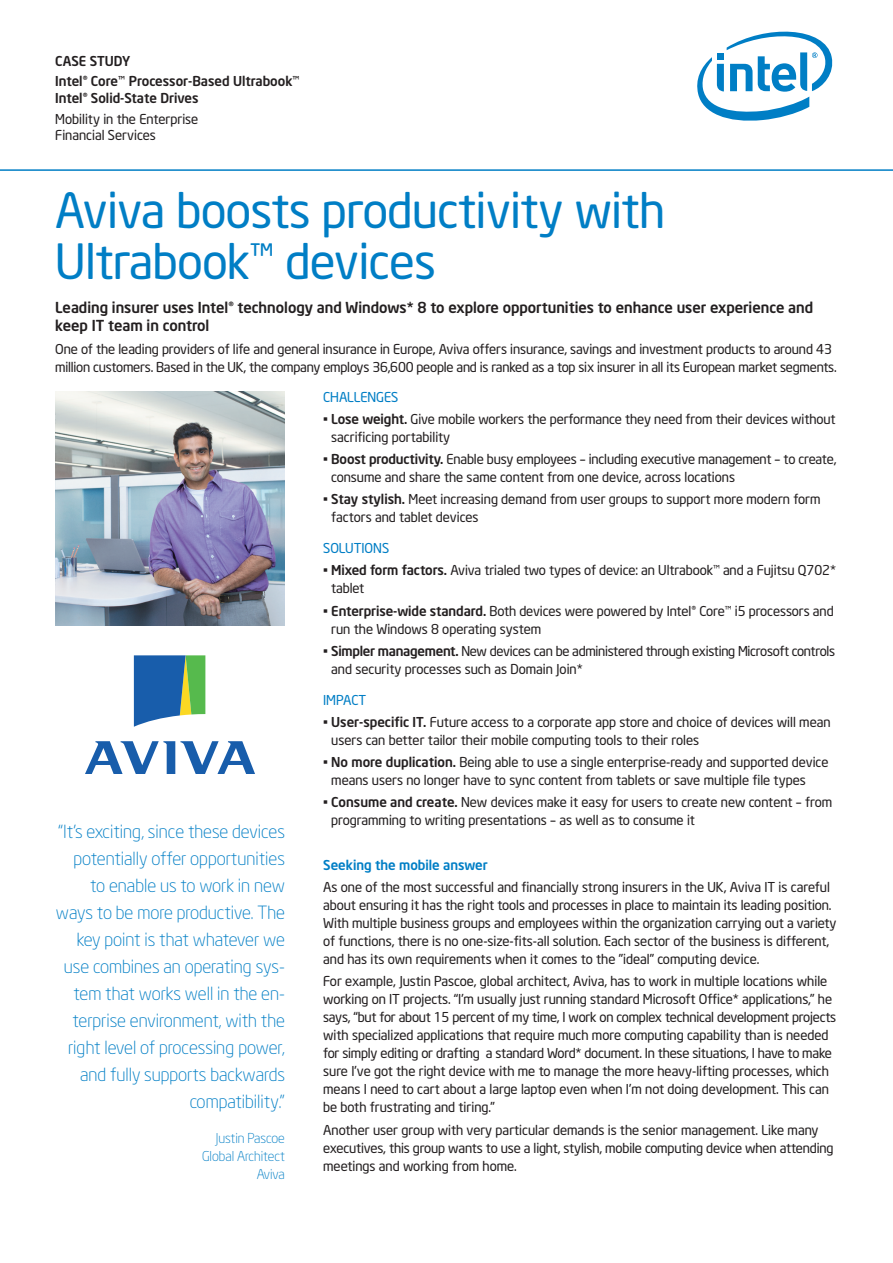
<style>
.page{position:relative;width:893px;height:1263px;background:#fff}
.page>*{position:absolute;margin:0;border:0;box-sizing:border-box;transform-origin:0 0}
.t1{font:48px/51px "Neo Sans Intel";letter-spacing:-.005em;color:#007ec5}
.t2{font:300 18px/27px "Neo Sans Intel";color:#007ec5;text-align:right}
.t3{font:500 15px/18px "Neo Sans Intel";color:#231f20}
.t4{font:13.5px/18px "Neo Sans Intel";letter-spacing:-.005em;color:#231f20}
.t5{font:500 13.5px/20.7px "Neo Sans Intel";color:#231f20}
.t6{font:300 13.5px/18px "Neo Sans Intel";color:#007ec5;text-align:right}
.t7{font:13.5px "Neo Sans Intel";color:#007ec5}
.t8{font:500 13.5px "Neo Sans Intel";color:#007ec5}
.s1{font-weight:500}
</style>
<div class="page">
<svg style="left:697px;top:31px;width:136px;height:90px"></svg>
<hr style="left:0;top:169px;width:892px;height:2px;background:#007ec5">
<img style="left:55px;top:391px;width:230px;height:234px">
<svg style="left:134px;top:655px;width:71px;height:72px;background:#518c9b"></svg>
<svg style="left:85px;top:741px;width:170px;height:33px"></svg>
<p class="t5" style="left:55px;top:50px;width:249px">CASE STUDY<br>Intel®Core™Processor-Based Ultrabook™</p>
<p class="t5" style="left:55px;top:87px;width:145px">Intel®Solid-State Drives</p>
<p class="t4" style="left:55px;top:110px;width:145px;line-height:16.5px">Mobility in the Enterprise<br>Financial Services</p>
<h1 class="t1" style="left:55px;top:184px;width:611px">Aviva boosts productivity with<br>Ultrabook™ devices</h1>
<p class="t3" style="left:55px;top:298px;width:759px">Leading insurer uses Intel®technology and Windows* 8 to explore opportunities to enhance user experience and keep IT team in control</p>
<p class="t4" style="left:55px;top:339px;width:783px">One of the leading providers of life and general insurance in Europe, Aviva offers insurance, savings and investment products to around 43 million customers. Based in the UK, the company employs 36,600 people and is ranked as a top six insurer in all its European market segments.</p>
<p class="t2" style="left:56px;top:818px;width:230px">“It’s exciting, since these devices potentially offer opportunities to enable us to work in new ways to be more productive. The key point is that whatever we use combines an operating sys&shy;tem that works well in the en&shy;terprise environment, with the right level of processing power, and fully supports backwards compatibility.”</p>
<p class="t6" style="left:202px;top:1129px;width:84px">Justin Pascoe<br>Global Architect<br>Aviva</p>
<p class="t7" style="left:323px;top:388px;width:77px">CHALLENGES</p>
<p class="t4" style="left:331px;top:410px;width:506px;text-indent:-8px">• <span class="s1">Lose weight.</span> Give mobile workers the performance they need from their devices without sacrificing portability</p>
<p class="t4" style="left:331px;top:450px;width:507px;text-indent:-8px">• <span class="s1">Boost productivity.</span> Enable busy employees – including executive management – to create, consume and share the same content from one device, across locations</p>
<p class="t4" style="left:331px;top:490px;width:491px;text-indent:-8px">• <span class="s1">Stay stylish.</span> Meet increasing demand from user groups to support more modern form factors and tablet devices</p>
<p class="t7" style="left:323px;top:540px;width:67px">SOLUTIONS</p>
<p class="t4" style="left:331px;top:561px;width:506px;text-indent:-8px">• <span class="s1">Mixed form factors.</span> Aviva trialed two types of device: an Ultrabook™ and a Fujitsu Q702* tablet</p>
<p class="t4" style="left:331px;top:601px;width:504px;text-indent:-8px">• <span class="s1">Enterprise-wide standard.</span> Both devices were powered by Intel® Core™ i5 processors and run the Windows 8 operating system</p>
<p class="t4" style="left:331px;top:642px;width:505px;text-indent:-8px">• <span class="s1">Simpler management.</span> New devices can be administered through existing Microsoft controls and security processes such as Domain Join*</p>
<p class="t7" style="left:323px;top:691px;width:45px">IMPACT</p>
<p class="t4" style="left:331px;top:713px;width:501px;text-indent:-8px">• <span class="s1">User-specific IT.</span> Future access to a corporate app store and choice of devices will mean users can better tailor their mobile computing tools to their roles</p>
<p class="t4" style="left:331px;top:753px;width:499px;text-indent:-8px">• <span class="s1">No more duplication.</span> Being able to use a single enterprise-ready and supported device means users no longer have to sync content from tablets or save multiple file types</p>
<p class="t4" style="left:331px;top:793px;width:502px;text-indent:-8px">• <span class="s1">Consume and create.</span> New devices make it easy for users to create new content – from programming to writing presentations – as well as to consume it</p>
<p class="t8" style="left:323px;top:856px;width:166px">Seeking the mobile answer</p>
<p class="t4" style="left:323px;top:878px;width:515px">As one of the most successful and financially strong insurers in the UK, Aviva IT is careful about ensuring it has the right tools and processes in place to maintain its leading position.<br>With multiple business groups and employees within the organization carrying out a variety of functions, there is no one-size-fits-all solution. Each sector of the business is different, and has its own requirements when it comes to the ”ideal” computing device.</p>
<p class="t4" style="left:323px;top:972px;width:515px">For example, Justin Pascoe, global architect, Aviva, has to work in multiple locations while working on IT projects. “I’m usually just running standard Microsoft Office* applications,” he says, “but for about 15 percent of my time, I work on complex technical development projects with specialized applications that require much more computing capability than is needed for simply editing or drafting a standard Word* document. In these situations, I have to make sure I’ve got the right device with me to manage the more heavy-lifting processes, which means I need to cart about a large laptop even when I’m not doing development. This can be both frustrating and tiring.”</p>
<p class="t4" style="left:323px;top:1120px;width:512px">Another user group with very particular demands is the senior management. Like many executives, this group wants to use a light, stylish, mobile computing device when attending meetings and working from home.</p>
</div>
